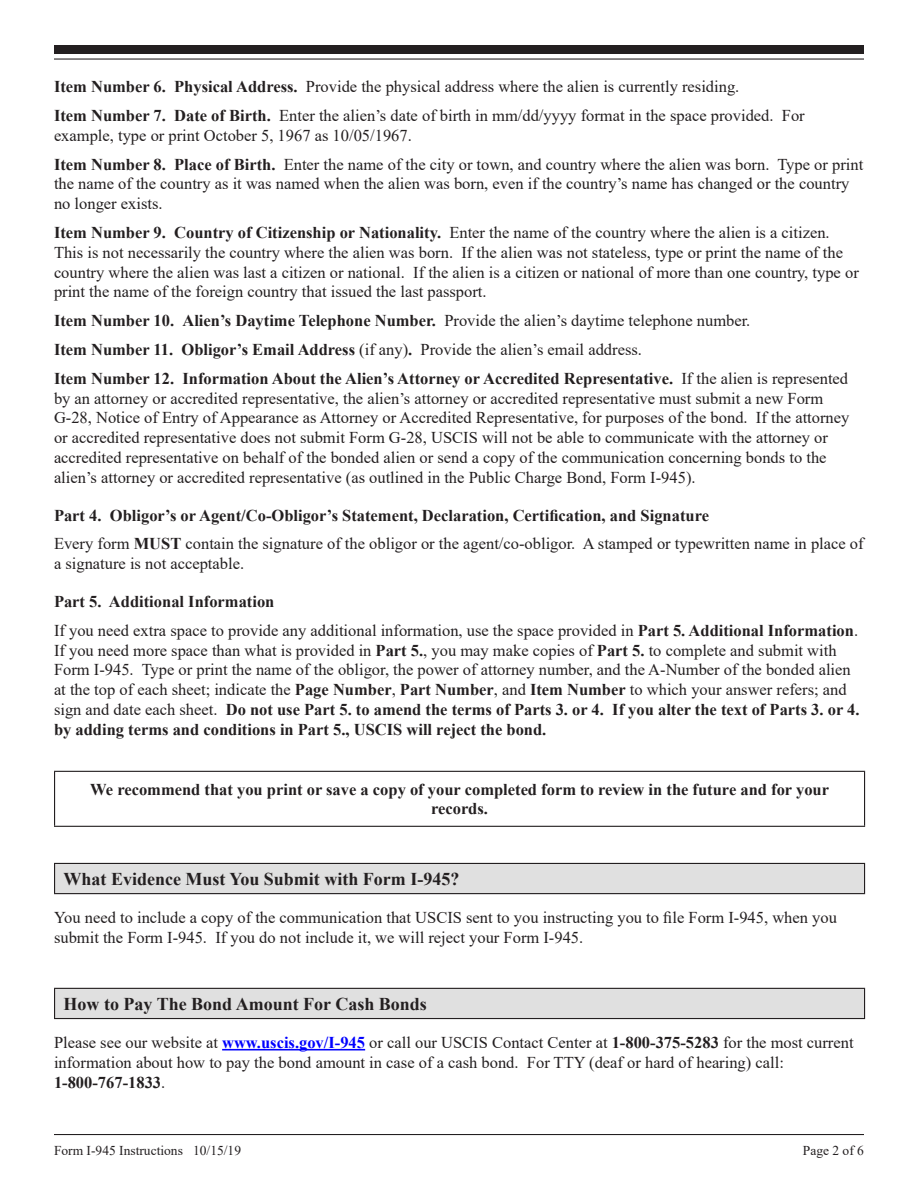
<style>
.page{position:relative;width:918px;height:1188px;background:#fff}
.page>*{position:absolute;margin:0;border:0;box-sizing:border-box;transform-origin:0 0}
.Section_Heading{font:700 18px "Times New Roman";color:#231f20}
.Body_1{font:16.5px/19.8px "Times New Roman";color:#231f20}
.Sub_Heading_2{font:700 16.5px "Times New Roman";color:#231f20}
.Text_In_Box_Heading{font:700 16.5px "Times New Roman";color:#231f20}
.Body_1-2{font:700 16.5px "Times New Roman";color:#231f20}
.t1{font:13.5px "Times New Roman";color:#231f20}
.s1{font-weight:700}
.s2{font-weight:400}
.s3{font-weight:700;color:#00f}
</style>
<div class="page">
<hr style="left:54px;top:1134px;width:810px;height:1px;background:#231f20">
<div style="left:54px;top:45px;width:810px;height:9px;background:#231f20"></div>
<hr style="left:54px;top:58px;width:810px;height:2px;background:#231f20">
<hr style="left:222px;top:1049px;width:143px;height:1px;background:#00f">
<hr style="left:54px;top:771px;width:811px;height:1px;background:#231f20">
<hr style="left:54px;top:772px;width:1px;height:54px;background:#231f20">
<hr style="left:864px;top:772px;width:1px;height:54px;background:#231f20">
<hr style="left:54px;top:826px;width:811px;height:1px;background:#231f20">
<div style="left:55px;top:863px;width:810px;height:31px;background:#e0e0e0"></div>
<hr style="left:54px;top:863px;width:811px;height:1px;background:#231f20">
<svg style="left:54px;top:864px;width:1px;height:29px"></svg>
<svg style="left:864px;top:864px;width:1px;height:29px"></svg>
<hr style="left:54px;top:893px;width:811px;height:1px;background:#231f20">
<div style="left:55px;top:988px;width:810px;height:31px;background:#e0e0e0"></div>
<hr style="left:54px;top:988px;width:811px;height:1px;background:#231f20">
<svg style="left:54px;top:989px;width:1px;height:29px"></svg>
<svg style="left:864px;top:989px;width:1px;height:29px"></svg>
<hr style="left:54px;top:1018px;width:811px;height:1px;background:#231f20">
<p class="Body_1" style="left:54px;top:76px;width:687px"><span class="s1">Item Number 6. Physical Address.</span> Provide the physical address where the alien is currently residing.</p>
<p class="Body_1" style="left:54px;top:105px;width:752px"><span class="s1">Item Number 7. Date of Birth.</span> Enter the alien’s date of birth in mm/dd/yyyy format in the space provided. For example, type or print October 5, 1967 as 10/05/1967.</p>
<p class="Body_1" style="left:54px;top:154px;width:811px"><span class="s1">Item Number 8. Place of Birth.</span> Enter the name of the city or town, and country where the alien was born. Type or print the name of the country as it was named when the alien was born, even if the country’s name has changed or the country no longer exists.</p>
<p class="Body_1" style="left:54px;top:222px;width:806px"><span class="s1">Item Number 9. Country of Citizenship or Nationality.</span> Enter the name of the country where the alien is a citizen.<br>This is not necessarily the country where the alien was born. If the alien was not stateless, type or print the name of the country where the alien was last a citizen or national. If the alien is a citizen or national of more than one country, type or print the name of the foreign country that issued the last passport.</p>
<p class="Body_1-2" style="left:54px;top:309px;width:698px">Item Number 10. Alien’s Daytime Telephone Number. <span class="s2">Provide the alien’s daytime telephone number.</span></p>
<p class="Body_1" style="left:54px;top:339px;width:589px"><span class="s1">Item Number 11. Obligor’s Email Address</span> (if any)<span class="s1">.</span> Provide the alien’s email address.</p>
<p class="Body_1" style="left:54px;top:368px;width:797px"><span class="s1">Item Number 12. Information About the Alien’s Attorney or Accredited Representative.</span> If the alien is represented by an attorney or accredited representative, the alien’s attorney or accredited representative must submit a new Form G-28, Notice of Entry of Appearance as Attorney or Accredited Representative, for purposes of the bond. If the attorney or accredited representative does not submit Form G-28, USCIS will not be able to communicate with the attorney or accredited representative on behalf of the bonded alien or send a copy of the communication concerning bonds to the alien’s attorney or accredited representative (as outlined in the Public Charge Bond, Form I-945).</p>
<h4 class="Sub_Heading_2" style="left:54px;top:503px;width:657px">Part 4. Obligor’s or Agent/Co-Obligor’s Statement, Declaration, Certification, and Signature</h4>
<p class="Body_1" style="left:54px;top:533px;width:811px">Every form <span class="s1">MUST</span> contain the signature of the obligor or the agent/co-obligor. A stamped or typewritten name in place of a signature is not acceptable.</p>
<h4 class="Sub_Heading_2" style="left:54px;top:590px;width:222px">Part 5. Additional Information</h4>
<p class="Body_1" style="left:54px;top:620px;width:807px">If you need extra space to provide any additional information, use the space provided in <span class="s1">Part 5. Additional Information</span>.<br>If you need more space than what is provided in <span class="s1">Part 5.</span>, you may make copies of <span class="s1">Part 5.</span> to complete and submit with Form I-945. Type or print the name of the obligor, the power of attorney number, and the A-Number of the bonded alien at the top of each sheet; indicate the <span class="s1">Page Number</span>, <span class="s1">Part Number</span>, and <span class="s1">Item Number</span> to which your answer refers; and sign and date each sheet. <span class="s1">Do not use Part 5. to amend the terms of Parts 3. or 4. If you alter the text of Parts 3. or 4. by adding terms and conditions in Part 5., USCIS will reject the bond.</span></p>
<h3 class="Text_In_Box_Heading" style="left:90px;top:777px;width:740px">We recommend that you print or save a copy of your completed form to review in the future and for your</h3>
<h3 class="Text_In_Box_Heading" style="left:431px;top:797px;width:58px">records.</h3>
<h2 class="Section_Heading" style="left:64px;top:866px;width:397px">What Evidence Must You Submit with Form I-945?</h2>
<p class="Body_1" style="left:54px;top:907px;width:784px">You need to include a copy of the communication that USCIS sent to you instructing you to file Form I-945, when you submit the Form I-945. If you do not include it, we will reject your Form I-945.</p>
<h2 class="Section_Heading" style="left:64px;top:991px;width:365px">How to Pay The Bond Amount For Cash Bonds</h2>
<p class="Body_1" style="left:54px;top:1032px;width:801px">Please see our website at <span class="s3">www.uscis.gov/I-945</span> or call our USCIS Contact Center at <span class="s1">1-800-375-5283</span> for the most current information about how to pay the bond amount in case of a cash bond. For TTY (deaf or hard of hearing) call:<br><span class="s1">1-800-767-1833</span>.</p>
<p class="t1" style="left:54px;top:1141px;width:189px">Form I-945 Instructions 10/15/19</p>
<p class="t1" style="left:803px;top:1141px;width:63px">Page 2 of 6</p>
</div>
